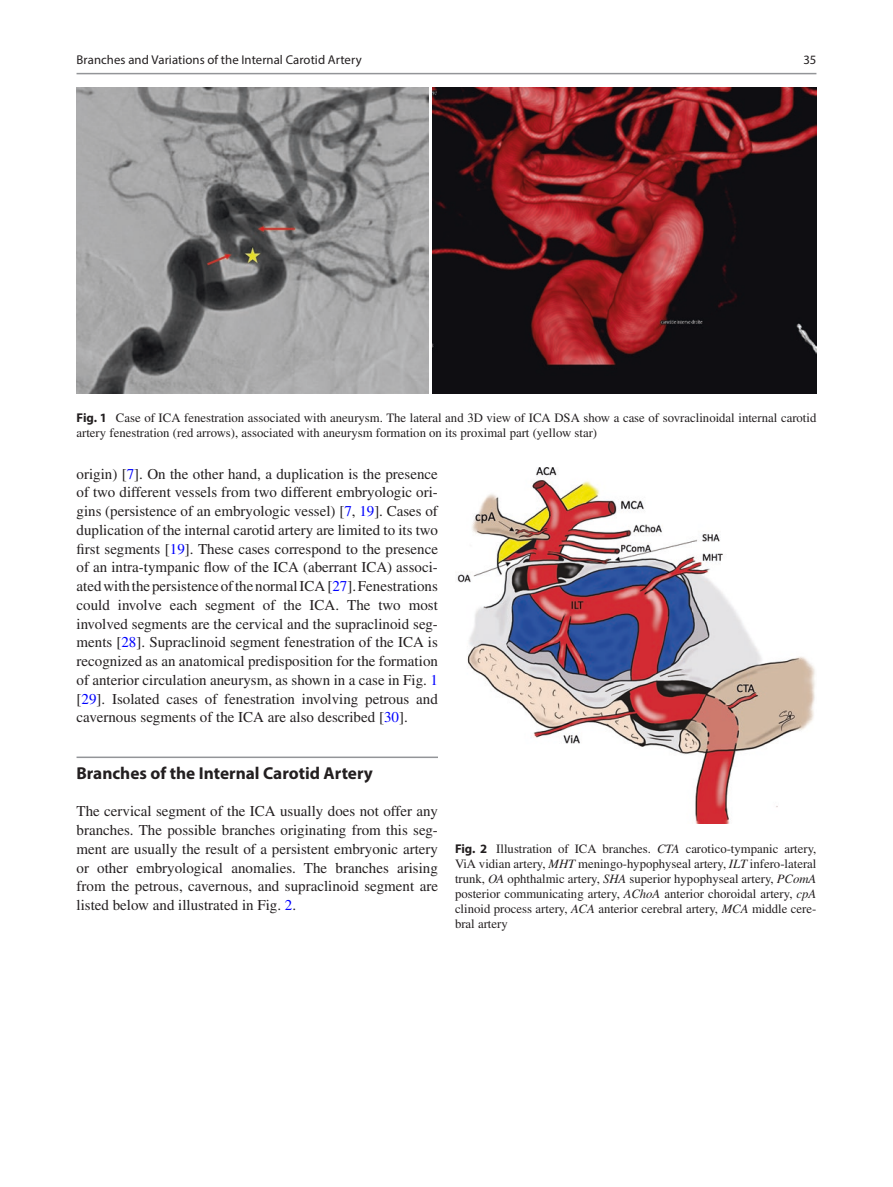
<style>
.page{position:relative;width:893px;height:1187px;background:#fff}
.page>*{position:absolute;margin:0;border:0;box-sizing:border-box;transform-origin:0 0}
._1_hd{font:700 17.25px "Myriad Pro";color:#231f20}
.Text_flush{font:15px/18.8px "Times LT Std";color:#231f20;text-align:justify}
.t1{font:12.75px/15px "Times LT Std";color:#231f20}
.t2{font:12.75px "Myriad Pro";letter-spacing:.005em;color:#231f20}
.s1{font-family:"Myriad Pro";font-weight:700}
.s2{color:#00f}
.s3{font-style:italic}
</style>
<div class="page">
<img style="left:77px;top:88px;width:352px;height:305px">
<img style="left:433px;top:88px;width:383px;height:305px">
<img style="left:457px;top:467px;width:358px;height:356px">
<hr style="left:77px;top:756px;width:361px;height:2px;background:#939598">
<hr style="left:77px;top:73px;width:739px;height:1px;background:#939598">
<p class="t2" style="left:77px;top:52px;width:287px">Branches and Variations of the Internal Carotid Artery</p>
<p class="t2" style="left:804px;top:52px;width:14px">35</p>
<p class="t1" style="left:77px;top:410px;width:741px"><span class="s1">Fig. 1</span> Case of ICA fenestration associated with aneurysm. The lateral and 3D view of ICA DSA show a case of sovraclinoidal internal carotid artery fenestration (red arrows), associated with aneurysm formation on its proximal part (yellow star)</p>
<p class="Text_flush" style="left:77px;top:464px;width:363px">origin) [<span class="s2">7</span>]. On the other hand, a duplication is the presence of two different vessels from two different embryologic ori&shy;gins (persistence of an embryologic vessel) [<span class="s2">7</span>, <span class="s2">19</span>]. Cases of duplication of the internal carotid artery are limited to its two first segments [<span class="s2">19</span>]. These cases correspond to the presence of an intra-tympanic flow of the ICA (aberrant ICA) associ&shy;ated with the persistence of the normal ICA [<span class="s2">27</span>]. Fenestrations could involve each segment of the ICA. The two most involved segments are the cervical and the supraclinoid seg&shy;ments [<span class="s2">28</span>]. Supraclinoid segment fenestration of the ICA is recognized as an anatomical predisposition for the formation of anterior circulation aneurysm, as shown in a case in Fig. <span class="s2">1 </span>[<span class="s2">29</span>]. Isolated cases of fenestration involving petrous and cavernous segments of the ICA are also described [<span class="s2">30</span>].</p>
<h2 class="_1_hd" style="left:77px;top:761px;width:298px">Branches of the Internal Carotid Artery</h2>
<p class="Text_flush" style="left:77px;top:801px;width:363px">The cervical segment of the ICA usually does not offer any branches. The possible branches originating from this seg&shy;ment are usually the result of a persistent embryonic artery or other embryological anomalies. The branches arising from the petrous, cavernous, and supraclinoid segment are listed below and illustrated in Fig. <span class="s2">2</span>.</p>
<p class="t1" style="left:455px;top:840px;width:363px;text-align:justify"><span class="s1">Fig. 2</span> Illustration of ICA branches. <span class="s3">CTA</span> carotico-tympanic artery, ViA vidian artery, <span class="s3">MHT</span> meningo-hypophyseal artery, <span class="s3">ILT</span> infero-lateral trunk, <span class="s3">OA</span> ophthalmic artery, <span class="s3">SHA</span> superior hypophyseal artery, <span class="s3">PComA </span>posterior communicating artery, <span class="s3">AChoA</span> anterior choroidal artery, <span class="s3">cpA </span>clinoid process artery, <span class="s3">ACA</span> anterior cerebral artery, <span class="s3">MCA</span> middle cere&shy;bral artery</p>
</div>
